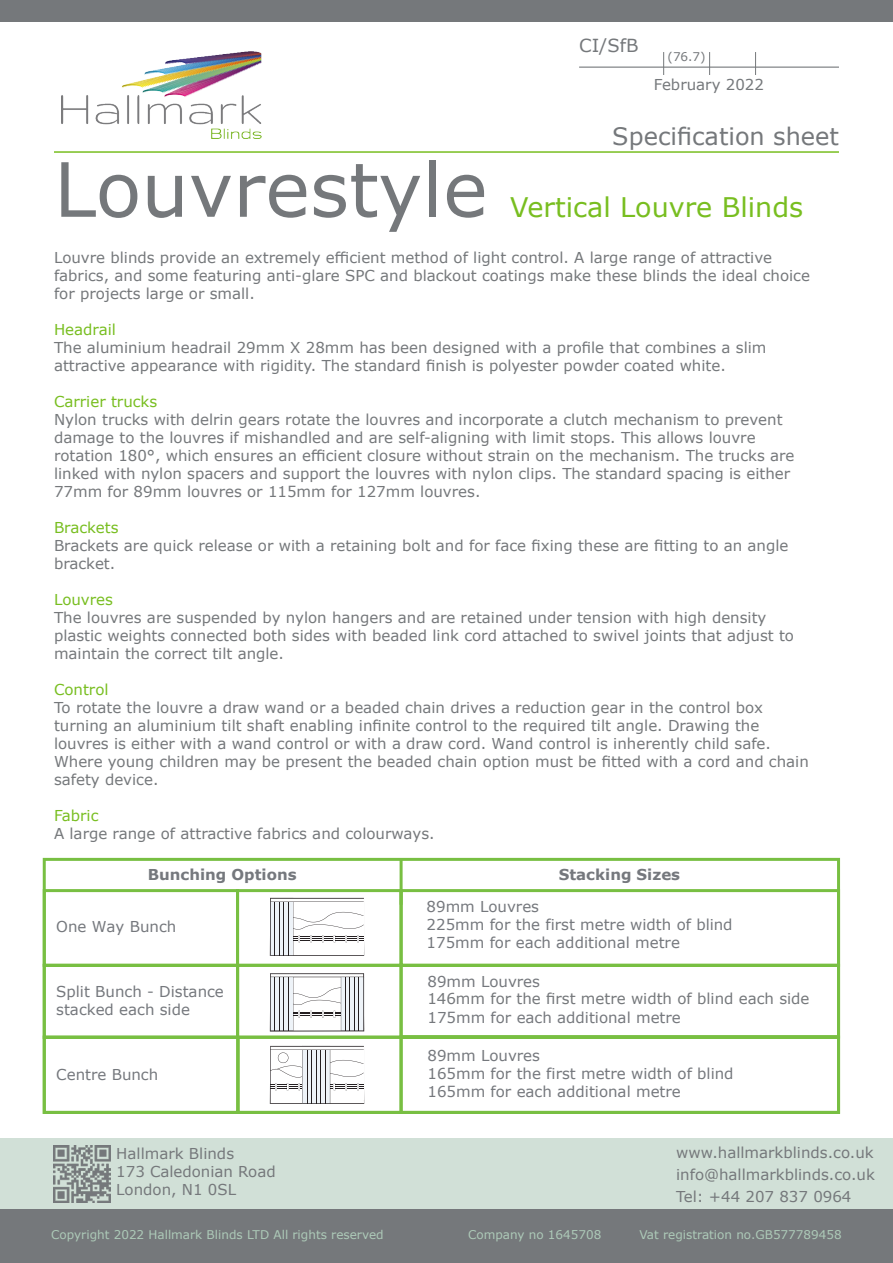
<style>
.page{position:relative;width:893px;height:1263px;background:#fff}
.page>*{position:absolute;margin:0;border:0;box-sizing:border-box;transform-origin:0 0}
.t1{font:75px "Verdana";color:#75787b}
.t2{font:27px "Verdana";color:#78be20}
.t3{font:24px "Verdana";color:#75787b}
.t4{font:18px "Verdana";color:#75787b}
.t5{font:15px/18px "Verdana";color:#75787b}
.t6{font:15px/18px "Verdana";color:#75787d}
.t7{font:15px "Verdana";color:#78be20}
.t8{font:700 15px "Verdana";color:#75787d}
.t9{font:12px "Verdana";color:#adcab8}
.t10{font:12px "Verdana";color:#75787b}
</style>
<div class="page">
<hr style="left:54px;top:151px;width:785px;height:2px;background:#78be20">
<div style="left:0;top:0;width:893px;height:22px;background:#75787b"></div>
<div style="left:0;top:1209px;width:893px;height:54px;background:#75787b"></div>
<div style="left:0;top:1139px;width:893px;height:70px;background:#d1e0d7"></div>
<img style="left:53px;top:1145px;width:58px;height:57px">
<hr style="left:579px;top:67px;width:260px;height:1px;background:#75787b">
<svg style="left:709px;top:52px;width:1px;height:23px"></svg>
<svg style="left:755px;top:52px;width:1px;height:23px"></svg>
<svg style="left:663px;top:52px;width:1px;height:23px"></svg>
<svg style="left:42px;top:887px;width:799px;height:227px"></svg>
<div style="left:236px;top:889px;width:167px;height:78px;border:3px solid #78bf42"></div>
<svg style="left:270px;top:898px;width:95px;height:58px"></svg>
<div style="left:236px;top:964px;width:167px;height:75px;border:3px solid #78bf42"></div>
<svg style="left:270px;top:973px;width:95px;height:59px"></svg>
<div style="left:237px;top:1035px;width:166px;height:79px;border:3px solid #78bf42"></div>
<svg style="left:270px;top:1046px;width:95px;height:58px"></svg>
<hr style="left:400px;top:859px;width:3px;height:46px;background:#78bf42">
<img style="left:61px;top:51px;width:200px;height:87px">
<p class="t4" style="left:579px;top:33px;width:61px">CI/SfB</p>
<p class="t10" style="left:668px;top:49px;width:40px">(76.7)</p>
<p class="t5" style="left:654px;top:76px;width:112px">February 2022</p>
<p class="t1" style="left:54px;top:138px;width:435px">Louvrestyle</p>
<p class="t3" style="left:612px;top:120px;width:228px">Specification sheet</p>
<p class="t2" style="left:510px;top:188px;width:294px">Vertical Louvre Blinds</p>
<p class="t5" style="left:54px;top:248px;width:757px">Louvre blinds provide an extremely efficient method of light control. A large range of attractive fabrics, and some featuring anti-glare SPC and blackout coatings make these blinds the ideal choice for projects large or small.</p>
<p class="t7" style="left:54px;top:319px;width:63px">Headrail</p>
<p class="t5" style="left:54px;top:338px;width:714px">The aluminium headrail 29mm X 28mm has been designed with a profile that combines a slim attractive appearance with rigidity. The standard finish is polyester powder coated white.</p>
<p class="t7" style="left:54px;top:391px;width:105px">Carrier trucks</p>
<p class="t5" style="left:54px;top:410px;width:742px">Nylon trucks with delrin gears rotate the louvres and incorporate a clutch mechanism to prevent damage to the louvres if mishandled and are self-aligning with limit stops. This allows louvre rotation 180°, which ensures an efficient closure without strain on the mechanism. The trucks are linked with nylon spacers and support the louvres with nylon clips. The standard spacing is either 77mm for 89mm louvres or 115mm for 127mm louvres.</p>
<p class="t7" style="left:54px;top:517px;width:66px">Brackets</p>
<p class="t5" style="left:54px;top:536px;width:736px">Brackets are quick release or with a retaining bolt and for face fixing these are fitting to an angle bracket.</p>
<p class="t7" style="left:54px;top:589px;width:60px">Louvres</p>
<p class="t5" style="left:54px;top:608px;width:741px">The louvres are suspended by nylon hangers and are retained under tension with high density plastic weights connected both sides with beaded link cord attached to swivel joints that adjust to maintain the correct tilt angle.</p>
<p class="t7" style="left:54px;top:679px;width:56px">Control</p>
<p class="t5" style="left:54px;top:698px;width:756px">To rotate the louvre a draw wand or a beaded chain drives a reduction gear in the control box turning an aluminium tilt shaft enabling infinite control to the required tilt angle. Drawing the louvres is either with a wand control or with a draw cord. Wand control is inherently child safe.<br>Where young children may be present the beaded chain option must be fitted with a cord and chain safety device.</p>
<p class="t7" style="left:54px;top:805px;width:46px">Fabric</p>
<p class="t5" style="left:54px;top:824px;width:382px">A large range of attractive fabrics and colourways.</p>
<p class="t8" style="left:148px;top:864px;width:150px">Bunching Options</p>
<p class="t6" style="left:56px;top:918px;width:122px">One Way Bunch</p>
<p class="t6" style="left:56px;top:982px;width:169px">Split Bunch - Distance stacked each side</p>
<p class="t6" style="left:56px;top:1066px;width:104px">Centre Bunch</p>
<p class="t8" style="left:559px;top:864px;width:123px">Stacking Sizes</p>
<p class="t6" style="left:427px;top:898px;width:307px">89mm Louvres<br>225mm for the first metre width of blind<br>175mm for each additional metre</p>
<p class="t6" style="left:427px;top:972px;width:114px">89mm Louvres</p>
<p class="t6" style="left:427px;top:1008px;width:255px">175mm for each additional metre</p>
<p class="t6" style="left:427px;top:1046px;width:307px">89mm Louvres<br>165mm for the first metre width of blind<br>165mm for each additional metre</p>
<p class="t5" style="left:427px;top:990px;width:384px">146mm for the first metre width of blind each side</p>
<p class="t5" style="left:116px;top:1144px;width:119px">Hallmark Blinds</p>
<p class="t5" style="left:676px;top:1143px;width:199px">www.hallmarkblinds.co.uk</p>
<p class="t5" style="left:116px;top:1162px;width:161px">173 Caledonian Road<br>London, N1 0SL</p>
<p class="t9" style="left:51px;top:1226px;width:334px">Copyright 2022 Hallmark Blinds LTD All rights reserved</p>
<p class="t9" style="left:468px;top:1226px;width:135px">Company no 1645708</p>
<p class="t9" style="left:639px;top:1226px;width:204px">Vat registration no.GB577789458</p>
<p class="t5" style="left:676px;top:1163px;width:200px;line-height:22.4px">info@hallmarkblinds.co.uk<br>Tel: +44 207 837 0964</p>
</div>
